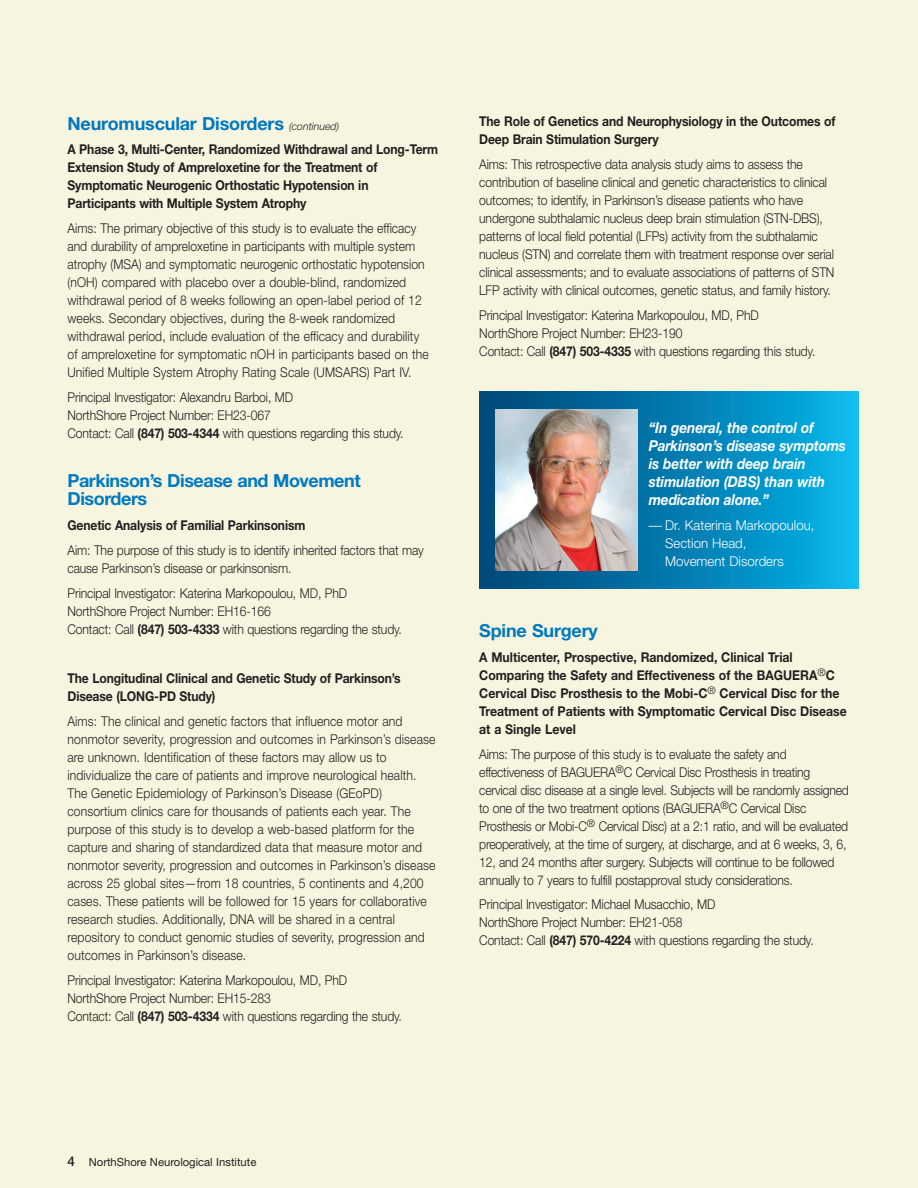
<style>
.page{position:relative;width:918px;height:1188px;background:#f7f5df}
.page>*{position:absolute;margin:0;border:0;box-sizing:border-box;transform-origin:0 0}
.subhead_blue{font:700 18px/18px "Helvetica Neue LT Std";letter-spacing:-.025em;color:#0079c2}
.subhead_blue-2{font:italic 700 15px/18px "Helvetica Neue LT Std";letter-spacing:-.01em;color:#fff;scale:.91 1}
.subhead_blue-3{font:300 13.5px/18px "Helvetica Neue LT Std";letter-spacing:-.01em;color:#231f20;scale:.9 1}
.subhead_blue-4{font:300 13.5px/18px "Helvetica Neue LT Std";letter-spacing:.01em;color:#231f20;scale:.9 1}
.subhead_blue-5{font:700 13.5px/18px "Helvetica Neue LT Std";letter-spacing:-.01em;color:#231f20;scale:.9 1}
.subhead_blue-6{font:700 13.5px/18px "Helvetica Neue LT Std";letter-spacing:-.01em;color:#231f20;scale:.91 1}
.subhead_blue-7{font:300 13.5px/18px "Helvetica Neue";color:#fff}
.subhead_blue-8{font:11.25px "Helvetica Neue";color:#231f20}
.t1{font:11.25px "Helvetica Neue LT Std";color:#231f20}
.s1{font-weight:300;font-style:italic;font-size:10.5px;color:#231f20}
.s2{font-weight:700}
.s3{font-weight:500;font-size:13.5px}
</style>
<div class="page">
<div style="left:479px;top:392px;width:380px;height:196px;background:linear-gradient(to right,#004275,#08b5ea)"></div>
<img style="left:495px;top:409px;width:142px;height:162px">
<p class="subhead_blue" style="left:68px;top:114px;width:273px">Neuromuscular Disorders <span class="s1">(continued)</span></p>
<p class="subhead_blue-5" style="left:68px;top:140px;width:413px">A Phase 3, Multi-Center, Randomized Withdrawal and Long-Term Extension Study of Ampreloxetine for the Treatment of Symptomatic Neurogenic Orthostatic Hypotension in Participants with Multiple System Atrophy</p>
<p class="subhead_blue-4" style="left:68px;top:219px;width:403px">Aims: The primary objective of this study is to evaluate the efficacy and durability of ampreloxetine in participants with multiple system atrophy (MSA) and symptomatic neurogenic orthostatic hypotension (nOH) compared with placebo over a double-blind, randomized withdrawal period of 8 weeks following an open-label period of 12 weeks. Secondary objectives, during the 8-week randomized withdrawal period, include evaluation of the efficacy and durability of ampreloxetine for symptomatic nOH in participants based on the Unified Multiple System Atrophy Rating Scale (UMSARS) Part IV.</p>
<p class="subhead_blue-3" style="left:68px;top:388px;width:375px">Principal Investigator: Alexandru Barboi, MD<br>NorthShore Project Number: EH23-067<br>Contact: Call <span class="s2">(847) 503-4344</span> with questions regarding this study.</p>
<p class="subhead_blue" style="left:68px;top:471px;width:295px">Parkinson’s Disease and Movement<br>Disorders</p>
<p class="subhead_blue-5" style="left:68px;top:516px;width:266px">Genetic Analysis of Familial Parkinsonism</p>
<p class="subhead_blue-3" style="left:68px;top:541px;width:397px">Aim: The purpose of this study is to identify inherited factors that may cause Parkinson’s disease or parkinsonism.</p>
<p class="subhead_blue-3" style="left:68px;top:583px;width:373px">Principal Investigator: Katerina Markopoulou, MD, PhD<br>NorthShore Project Number: EH16-166<br>Contact: Call <span class="s2">(847) 503-4333</span> with questions regarding the study.</p>
<p class="subhead_blue-5" style="left:68px;top:669px;width:372px">The Longitudinal Clinical and Genetic Study of Parkinson’s<br>Disease (LONG-PD Study)</p>
<p class="subhead_blue-4" style="left:68px;top:712px;width:410px">Aims: The clinical and genetic factors that influence motor and nonmotor severity, progression and outcomes in Parkinson’s disease are unknown. Identification of these factors may allow us to individualize the care of patients and improve neurological health.<br>The Genetic Epidemiology of Parkinson’s Disease (GEoPD) consortium clinics care for thousands of patients each year. The purpose of this study is to develop a web-based platform for the capture and sharing of standardized data that measure motor and nonmotor severity, progression and outcomes in Parkinson’s disease across 25 global sites—from 18 countries, 5 continents and 4,200 cases. These patients will be followed for 15 years for collaborative research studies. Additionally, DNA will be shared in a central repository to conduct genomic studies of severity, progression and outcomes in Parkinson’s disease.</p>
<p class="subhead_blue-3" style="left:68px;top:970px;width:373px">Principal Investigator: Katerina Markopoulou, MD, PhD<br>NorthShore Project Number: EH15-283<br>Contact: Call <span class="s2">(847) 503-4334</span> with questions regarding the study.</p>
<p class="subhead_blue-5" style="left:479px;top:112px;width:397px">The Role of Genetics and Neurophysiology in the Outcomes of<br>Deep Brain Stimulation Surgery</p>
<p class="subhead_blue-3" style="left:479px;top:155px;width:396px">Aims: This retrospective data analysis study aims to assess the contribution of baseline clinical and genetic characteristics to clinical outcomes; to identify, in Parkinson’s disease patients who have undergone subthalamic nucleus deep brain stimulation (STN-DBS), patterns of local field potential (LFPs) activity from the subthalamic nucleus (STN) and correlate them with treatment response over serial clinical assessments; and to evaluate associations of patterns of STN LFP activity with clinical outcomes, genetic status, and family history.</p>
<p class="subhead_blue-3" style="left:479px;top:306px;width:375px">Principal Investigator: Katerina Markopoulou, MD, PhD<br>NorthShore Project Number: EH23-190<br>Contact: Call <span class="s2">(847) 503-4335</span> with questions regarding this study.</p>
<p class="subhead_blue-2" style="left:649px;top:419px;width:218px">“In general, the control of<br>Parkinson’s disease symptoms is better with deep brain stimulation (DBS) than with medication alone.”</p>
<p class="subhead_blue-7" style="left:665px;top:516px;width:151px;text-indent:-17px">— Dr. Katerina Markopoulou,<br>Section Head,<br>Movement Disorders</p>
<p class="subhead_blue" style="left:479px;top:621px;width:120px">Spine Surgery</p>
<p class="subhead_blue-6" style="left:479px;top:648px;width:406px">A Multicenter, Prospective, Randomized, Clinical Trial Comparing the Safety and Effectiveness of the BAGUERA<sup>®</sup>C Cervical Disc Prosthesis to the Mobi-C<sup>®</sup> Cervical Disc for the Treatment of Patients with Symptomatic Cervical Disc Disease at a Single Level</p>
<p class="subhead_blue-3" style="left:479px;top:745px;width:412px">Aims: The purpose of this study is to evaluate the safety and effectiveness of BAGUERA<sup>®</sup>C Cervical Disc Prosthesis in treating cervical disc disease at a single level. Subjects will be randomly assigned to one of the two treatment options (BAGUERA<sup>®</sup>C Cervical Disc Prosthesis or Mobi-C<sup>®</sup> Cervical Disc) at a 2:1 ratio, and will be evaluated preoperatively, at the time of surgery, at discharge, and at 6 weeks, 3, 6, 12, and 24 months after surgery. Subjects will continue to be followed annually to 7 years to fulfill postapproval study considerations.</p>
<p class="subhead_blue-3" style="left:479px;top:895px;width:373px">Principal Investigator: Michael Musacchio, MD<br>NorthShore Project Number: EH21-058<br>Contact: Call <span class="s2">(847) 570-4224</span> with questions regarding the study.</p>
<p class="t1" style="left:54px;top:1155px;width:190px"><span class="s3">4</span> NorthS ore Neurological Institute</p>
<p class="subhead_blue-8" style="left:68px;top:1155px;width:190px"><span class="s3">4</span> NorthShore Neurological Institute</p>
</div>
